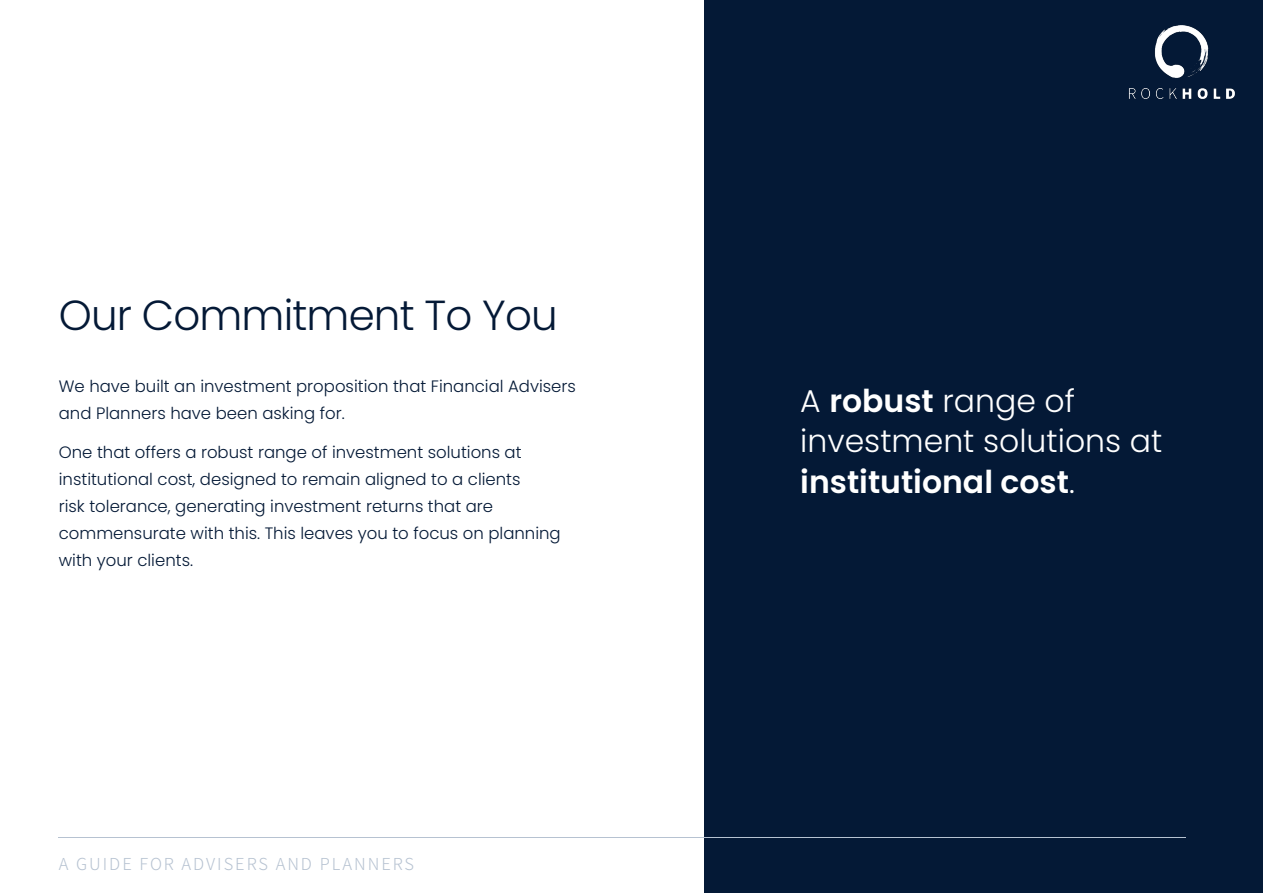
<style>
.page{position:relative;width:1263px;height:893px;background:#fff}
.page>*{position:absolute;margin:0;border:0;box-sizing:border-box;transform-origin:0 0}
.t1{font:300 42px "Poppins";letter-spacing:-.02em;color:#041936}
.t2{font:300 31.5px/40.5px "Poppins";color:#fff}
.Body_Text{font:300 16.5px/27px "Poppins";color:#041936}
.t3{font:300 16.5px "Noto Sans JP";letter-spacing:.12em;color:#b6c2d1}
.s1{font-weight:600}
</style>
<div class="page">
<div style="left:704px;top:0;width:559px;height:893px;background:#041936"></div>
<hr style="left:59px;top:837px;width:1127px;height:1px;background:#b6c2d1">
<img style="left:1128px;top:26px;width:107px;height:73px">
<p class="t1" style="left:59px;top:291px;width:501px">Our Commitment To You</p>
<p class="Body_Text" style="left:59px;top:372px;width:519px">We have built an investment proposition that Financial Advisers and Planners have been asking for.</p>
<p class="Body_Text" style="left:59px;top:439px;width:503px">One that offers a robust range of investment solutions at institutional cost, designed to remain aligned to a clients<br>risk tolerance, generating investment returns that are commensurate with this. This leaves you to focus on planning with your clients.</p>
<p class="t3" style="left:59px;top:854px;width:357px">A GUIDE FOR ADVISERS AND PLANNERS</p>
<p class="t2" style="left:800px;top:381px;width:364px">A <span class="s1">robust</span> range of investment solutions at <span class="s1">institutional cost</span>.</p>
</div>
